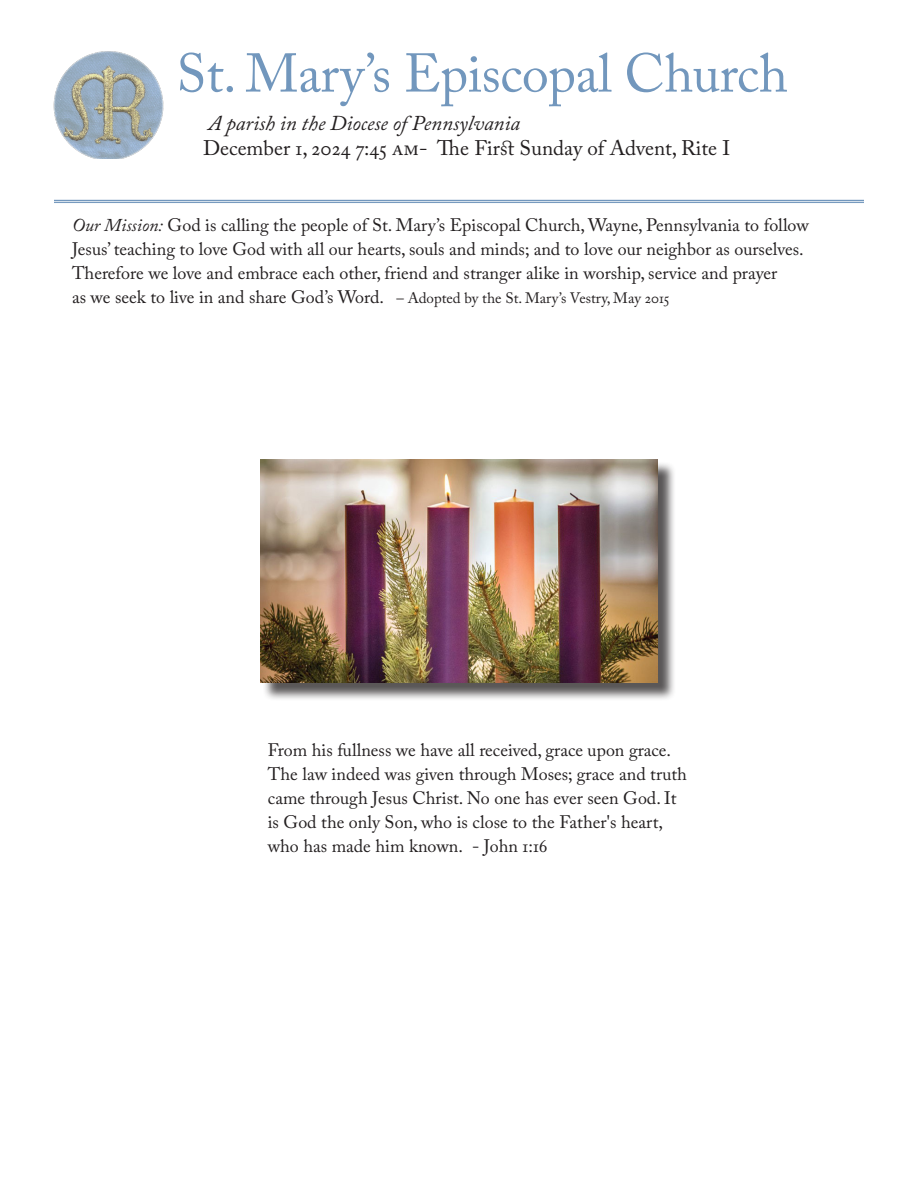
<style>
.page{position:relative;width:918px;height:1188px;background:#fff}
.page>*{position:absolute;margin:0;border:0;box-sizing:border-box;transform-origin:0 0}
.t1{font:54px "Adobe Caslon Pro";letter-spacing:-.01em;color:#7297bd}
.t2{font:21px/25.2px "Adobe Caslon Pro";color:#231f20}
.P4{font:18px/24px "Adobe Caslon Pro";color:#231f20}
.t3{font:15px "Adobe Caslon Pro";color:#231f20}
.s1{font-style:italic}
.s2{font-size:18px}
</style>
<div class="page">
<hr style="left:54px;top:200px;width:810px;height:1px;background:#7297bd">
<hr style="left:54px;top:202px;width:810px;height:1px;background:#7297bd">
<img style="left:53px;top:51px;width:111px;height:108px">
<div style="left:262px;top:461px;width:415px;height:241px;background:#231f20;opacity:.75"></div>
<img style="left:260px;top:459px;width:398px;height:224px">
<p class="t1" style="left:176px;top:41px;width:613px">St. Mary’s Episcopal Church</p>
<p class="t2" style="left:203px;top:110px;width:529px"><span class="s1">A parish in the Diocese of Pennsylvania<br></span>December 1, 2024 7:45 am- The First Sunday of Advent, Rite I</p>
<p class="P4" style="left:72px;top:213px;width:738px"><span class="s1">Our Mission:</span> God is calling the people of St. Mary’s Episcopal Church, Wayne, Pennsylvania to follow<br>Jesus’ teaching to love God with all our hearts, souls and minds; and to love our neighbor as ourselves.<br>Therefore we love and embrace each other, friend and stranger alike in worship, service and prayer</p>
<p class="t3" style="left:72px;top:289px;width:599px"><span class="s2">as we seek to live in and share God’s Word.</span> – Adopted by the St. Mary’s Vestry, May 2015</p>
<p class="P4" style="left:268px;top:738px;width:421px">From his fullness we have all received, grace upon grace.<br>The law indeed was given through Moses; grace and truth came through Jesus Christ. No one has ever seen God. It is God the only Son, who is close to the Father's heart, who has made him known. - John 1:16</p>
</div>
